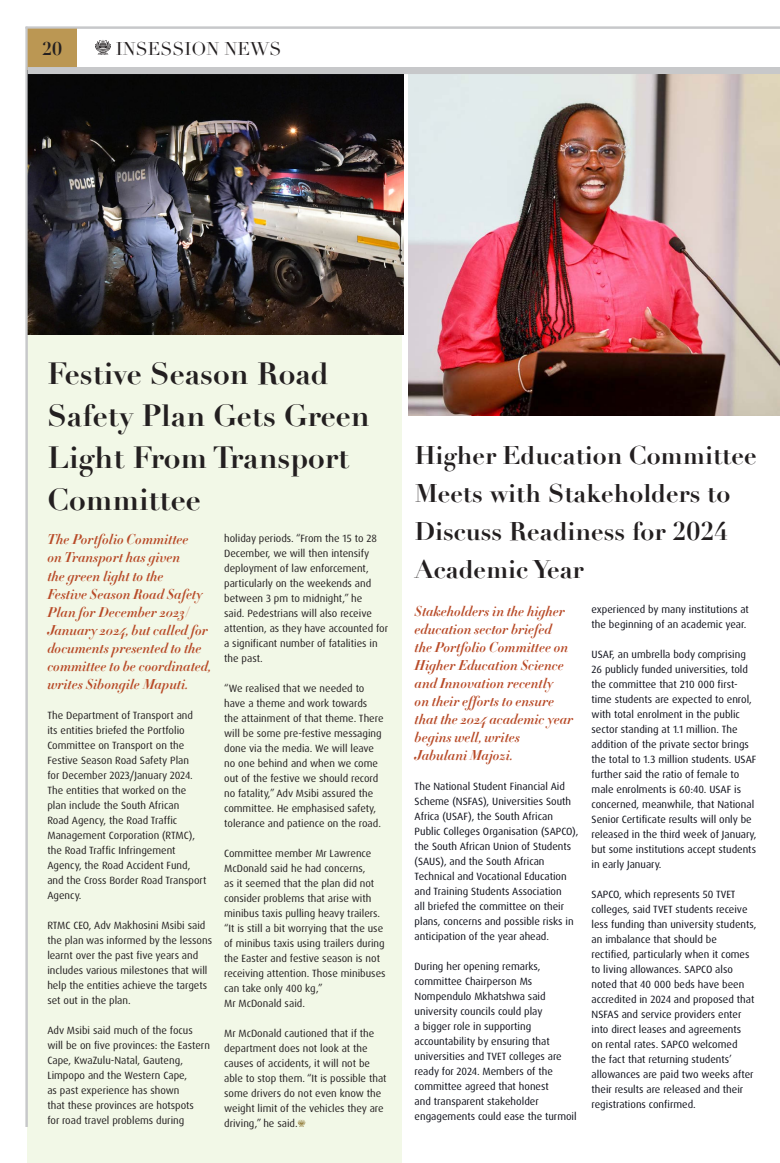
<style>
.page{position:relative;width:780px;height:1163px;background:#fff}
.page>*{position:absolute;margin:0;border:0;box-sizing:border-box;transform-origin:0 0}
.NEW_HEADER{font:700 30px/42px "Didot";color:#231f20}
.NEW_HEADER-2{font:700 25px/38px "Didot";color:#231f20}
.t1{font:18px "Didot";color:#231f20}
.t2{font:700 18px "Didot";color:#231f20}
.BLURB{font:14px/18px "Didot HTF B16 Bold Ital";color:#b84a27}
.t3{font:10.5px/15px "Dax Pro";color:#231f20}
.t4{font:10.5px/15px "Dax Pro";color:#0e101a}
</style>
<div class="page">
<div style="left:28px;top:88px;width:374px;height:1074px;background:#f2f8e7"></div>
<svg style="left:298px;top:1119px;width:8px;height:8px"></svg>
<svg style="left:95px;top:40px;width:16px;height:15px"></svg>
<img style="left:28px;top:74px;width:375px;height:260px">
<img style="left:408px;top:74px;width:372px;height:341px">
<div style="left:27px;top:27px;width:50px;height:43px;background:#bb9753"></div>
<div style="left:28px;top:67px;width:752px;height:7px;background:#c7c8ca"></div>
<hr style="left:26px;top:27px;width:2px;height:1099px;background:#c7c8ca">
<hr style="left:26px;top:27px;width:754px;height:2px;background:#c7c8ca">
<h3 class="t2" style="left:42px;top:38px;width:22px">20</h3>
<h3 class="t1" style="left:116px;top:38px;width:167px">INSESSION NEWS</h3>
<p class="NEW_HEADER" style="left:47px;top:352px;width:324px">Festive Season Road<br>Safety Plan Gets Green<br>Light From Transport<br>Committee</p>
<p class="BLURB" style="left:47px;top:531px;width:165px">The Portfolio Committee<br>on Transport has given<br>the green light to the<br>Festive Season Road Safety<br>Plan for December 2023/<br>January 2024, but called for documents presented to the committee to be coordinated, writes Sibongile Maputi.</p>
<p class="t3" style="left:47px;top:707px;width:160px">The Department of Transport and<br>its entities briefed the Portfolio<br>Committee on Transport on the<br>Festive Season Road Safety Plan<br>for December 2023/January 2024.<br>The entities that worked on the plan include the South African<br>Road Agency, the Road Traffic<br>Management Corporation (RTMC), the Road Traffic Infringement<br>Agency, the Road Accident Fund, and the Cross Border Road Transport<br>Agency.</p>
<p class="t3" style="left:47px;top:917px;width:166px">RTMC CEO, Adv Makhosini Msibi said the plan was informed by the lessons learnt over the past five years and includes various milestones that will help the entities achieve the targets set out in the plan.</p>
<p class="t3" style="left:47px;top:1022px;width:164px">Adv Msibi said much of the focus will be on five provinces: the Eastern<br>Cape, KwaZulu-Natal, Gauteng,<br>Limpopo and the Western Cape,<br>as past experience has shown<br>that these provinces are hotspots<br>for road travel problems during</p>
<p class="t3" style="left:224px;top:530px;width:165px">holiday periods. “From the 15 to 28<br>December, we will then intensify deployment of law enforcement, particularly on the weekends and between 3 pm to midnight,” he<br>said. Pedestrians will also receive attention, as they have accounted for a significant number of fatalities in the past.</p>
<p class="t3" style="left:224px;top:680px;width:161px">“We realised that we needed to have a theme and work towards the attainment of that theme. There will be some pre-festive messaging done via the media. We will leave no one behind and when we come out of the festive we should record no fatality,” Adv Msibi assured the committee. He emphasised safety, tolerance and patience on the road.</p>
<p class="t3" style="left:224px;top:845px;width:163px">Committee member Mr Lawrence McDonald said he had concerns,<br>as it seemed that the plan did not consider problems that arise with minibus taxis pulling heavy trailers. “It is still a bit worrying that the use of minibus taxis using trailers during the Easter and festive season is not receiving attention. Those minibuses can take only 400 kg,”</p>
<p class="t3" style="left:224px;top:995px;width:82px">Mr McDonald said.</p>
<p class="t3" style="left:224px;top:1025px;width:164px">Mr McDonald cautioned that if the department does not look at the causes of accidents, it will not be able to stop them. “It is possible that some drivers do not even know the weight limit of the vehicles they are driving,” he said.</p>
<p class="NEW_HEADER-2" style="left:414px;top:436px;width:343px">Higher Education Committee<br>Meets with Stakeholders to<br>Discuss Readiness for 2024<br>Academic Year</p>
<p class="BLURB" style="left:414px;top:602px;width:160px">Stakeholders in the higher education sector briefed<br>the Portfolio Committee on<br>Higher Education Science and Innovation recently<br>on their efforts to ensure that the 2024 academic year begins well, writes</p>
<p class="BLURB" style="left:414px;top:746px;width:100px">Jabulani Majozi.</p>
<p class="t4" style="left:414px;top:778px;width:165px">The National Student Financial Aid Scheme (NSFAS), Universities South Africa (USAF), the South African Public Colleges Organisation (SAPCO), the South African Union of Students (SAUS), and the South African Technical and Vocational Education and Training Students Association<br>all briefed the committee on their plans, concerns and possible risks in anticipation of the year ahead.</p>
<p class="t4" style="left:414px;top:958px;width:163px">During her opening remarks, committee Chairperson Ms<br>Nompendulo Mkhatshwa said university councils could play<br>a bigger role in supporting accountability by ensuring that universities and TVET colleges are ready for 2024. Members of the committee agreed that honest<br>and transparent stakeholder engagements could ease the turmoil</p>
<p class="t4" style="left:591px;top:601px;width:159px">experienced by many institutions at the beginning of an academic year.</p>
<p class="t4" style="left:591px;top:646px;width:166px">USAF, an umbrella body comprising 26 publicly funded universities, told the committee that 210 000 first&shy;time students are expected to enrol, with total enrolment in the public sector standing at 1.1 million. The addition of the private sector brings the total to 1.3 million students. USAF further said the ratio of female to male enrolments is 60:40. USAF is concerned, meanwhile, that National Senior Certificate results will only be released in the third week of January, but some institutions accept students in early January.</p>
<p class="t4" style="left:591px;top:886px;width:166px">SAPCO, which represents 50 TVET colleges, said TVET students receive less funding than university students, an imbalance that should be rectified, particularly when it comes to living allowances. SAPCO also noted that 40 000 beds have been accredited in 2024 and proposed that NSFAS and service providers enter into direct leases and agreements<br>on rental rates. SAPCO welcomed<br>the fact that returning students’ allowances are paid two weeks after their results are released and their registrations confirmed.</p>
</div>
